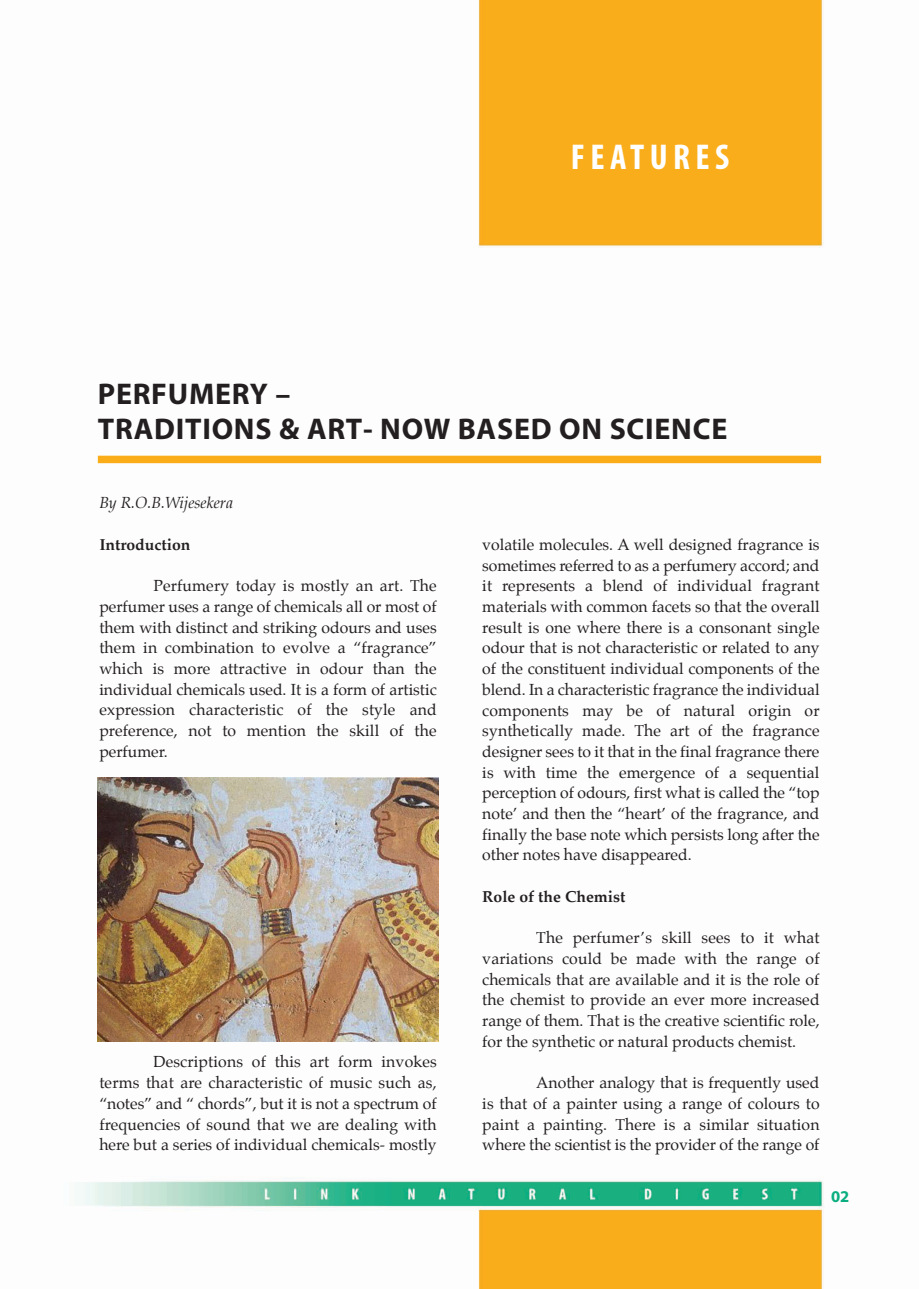
<style>
.page{position:relative;width:919px;height:1289px;background:#fff}
.page>*{position:absolute;margin:0;border:0;box-sizing:border-box;transform-origin:0 0}
.t1{font:700 condensed 36px "Myriad Pro";letter-spacing:.15em;color:#fff}
.t2{font:700 30px/34.5px "Myriad";letter-spacing:.025em;color:#231f20}
.t3{font:700 16.5px "Myriad";color:#0bae80}
.t4{font:15.75px/20.7px "Palatino";color:#231f20;text-align:justify}
.t5{font:700 15.75px "Palatino";color:#231f20}
.t6{font:italic 15.75px "Palatino";color:#231f20}
</style>
<div class="page">
<img style="left:75px;top:0;width:749px;height:1288px">
<div style="left:98px;top:455px;width:723px;height:8px;background:#faad19"></div>
<img style="left:98px;top:777px;width:340px;height:264px">
<h1 class="t1" style="left:571px;top:144px;width:160px">FEATURES</h1>
<h2 class="t2" style="left:98px;top:379px;width:631px">PERFUMERY –<br>TRADITIONS &amp; ART- NOW BASED ON SCIENCE</h2>
<p class="t6" style="left:99px;top:495px;width:135px">By R.O.B.Wijesekera</p>
<p class="t5" style="left:99px;top:536px;width:92px">Introduction</p>
<p class="t4" style="left:99px;top:576px;width:339px;text-indent:54px">Perfumery today is mostly an art. The perfumer uses a range of chemicals all or most of them with distinct and striking odours and uses them in combination to evolve a “fragrance” which is more attractive in odour than the individual chemicals used. It is a form of artistic expression characteristic of the style and preference, not to mention the skill of the perfumer.</p>
<p class="t4" style="left:99px;top:1052px;width:339px;text-indent:54px">Descriptions of this art form invokes terms that are characteristic of music such as, “notes” and “ chords”, but it is not a spectrum of frequencies of sound that we are dealing with here but a series of individual chemicals- mostly</p>
<p class="t4" style="left:482px;top:535px;width:339px">volatile molecules. A well designed fragrance is sometimes referred to as a perfumery accord; and it represents a blend of individual fragrant materials with common facets so that the overall result is one where there is a consonant single odour that is not characteristic or related to any of the constituent individual components of the blend. In a characteristic fragrance the individual components may be of natural origin or synthetically made. The art of the fragrance designer sees to it that in the final fragrance there is with time the emergence of a sequential perception of odours, first what is called the “top note’ and then the “heart’ of the fragrance, and finally the base note which persists long after the other notes have disappeared.</p>
<p class="t5" style="left:482px;top:888px;width:145px">Role of the Chemist</p>
<p class="t4" style="left:482px;top:928px;width:339px;text-indent:54px">The perfumer’s skill sees to it what variations could be made with the range of chemicals that are available and it is the role of the chemist to provide an ever more increased range of them. That is the creative scientific role, for the synthetic or natural products chemist.</p>
<p class="t4" style="left:482px;top:1073px;width:339px;text-indent:54px">Another analogy that is frequently used is that of a painter using a range of colours to paint a painting. There is a similar situation where the scientist is the provider of the range of</p>
<p class="t3" style="left:830px;top:1190px;width:20px">02</p>
</div>
